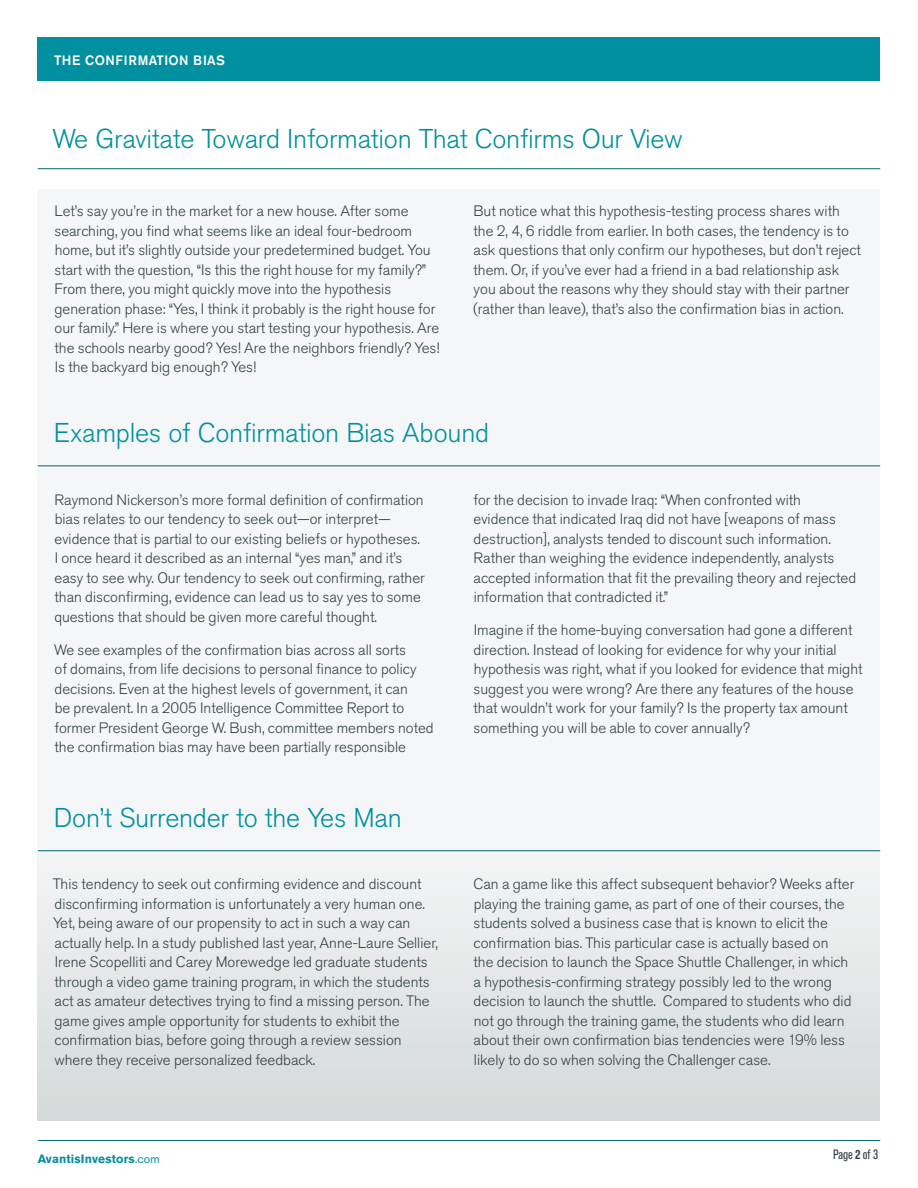
<style>
.page{position:relative;width:918px;height:1188px;background:#fff}
.page>*{position:absolute;margin:0;border:0;box-sizing:border-box;transform-origin:0 0}
.Cover_Headline{font:300 27px "Akzidenz Grotesk Std";letter-spacing:-.01em;color:#00909f}
.t1{font:300 15px/19.5px "Akzidenz Grotesk Std";color:#324245}
.Cover_Headline-2{font:500 13.5px "Akzidenz Grotesk Std";letter-spacing:.025em;color:#fff}
.t2{font:condensed 13.5px "Akzidenz Grotesk Std";letter-spacing:-.005em;color:#324245}
.t3{font:700 12px "Akzidenz Grotesk Std";letter-spacing:.01em;color:#00909f}
.s1{font-weight:400}
.s2{font-weight:700}
</style>
<div class="page">
<div style="left:38px;top:38px;width:842px;height:43px;background:#00909f"></div>
<div style="left:38px;top:189px;width:842px;height:931px;background:#f5f6f7"></div>
<div style="left:38px;top:844px;width:842px;height:276px;background:linear-gradient(to bottom,#f5f6f7,#d5d9d8)"></div>
<hr style="left:38px;top:168px;width:842px;height:1px;background:#006577">
<hr style="left:38px;top:466px;width:842px;height:1px;background:#006577">
<hr style="left:38px;top:850px;width:842px;height:1px;background:#006577">
<hr style="left:38px;top:1140px;width:842px;height:1px;background:#006577">
<p class="Cover_Headline-2" style="left:54px;top:52px;width:172px">THE CONFIRMATION BIAS</p>
<p class="Cover_Headline" style="left:52px;top:124px;width:632px">We Gravitate Toward Information That Confirms Our View</p>
<p class="t1" style="left:54px;top:202px;width:387px">Let’s say you’re in the market for a new house. After some searching, you find what seems like an ideal four-bedroom home, but it’s slightly outside your predetermined budget. You start with the question, “Is this the right house for my family?” From there, you might quickly move into the hypothesis generation phase: “Yes, I think it probably is the right house for our family.” Here is where you start testing your hypothesis. Are the schools nearby good? Yes! Are the neighbors friendly? Yes!<br>Is the backyard big enough? Yes!</p>
<p class="t1" style="left:473px;top:202px;width:389px">But notice what this hypothesis-testing process shares with the 2, 4, 6 riddle from earlier. In both cases, the tendency is to ask questions that only confirm our hypotheses, but don’t reject them. Or, if you’ve ever had a friend in a bad relationship ask you about the reasons why they should stay with their partner (rather than leave), that’s also the confirmation bias in action.</p>
<p class="Cover_Headline" style="left:54px;top:418px;width:437px">Examples of Confirmation Bias Abound</p>
<p class="t1" style="left:55px;top:490px;width:372px">Raymond Nickerson’s more formal definition of confirmation bias relates to our tendency to seek out—or interpret— evidence that is partial to our existing beliefs or hypotheses.<br>I once heard it described as an internal “yes man,” and it’s easy to see why. Our tendency to seek out confirming, rather than disconfirming, evidence can lead us to say yes to some questions that should be given more careful thought.</p>
<p class="t1" style="left:54px;top:640px;width:381px">We see examples of the confirmation bias across all sorts<br>of domains, from life decisions to personal finance to policy decisions. Even at the highest levels of government, it can<br>be prevalent. In a 2005 Intelligence Committee Report to former President George W. Bush, committee members noted the confirmation bias may have been partially responsible</p>
<p class="Cover_Headline" style="left:54px;top:803px;width:349px">Don’t Surrender to the Yes Man</p>
<p class="t1" style="left:473px;top:490px;width:384px">for the decision to invade Iraq: “When confronted with evidence that indicated Iraq did not have [weapons of mass destruction], analysts tended to discount such information.<br>Rather than weighing the evidence independently, analysts accepted information that fit the prevailing theory and rejected information that contradicted it.”</p>
<p class="t1" style="left:474px;top:620px;width:391px">Imagine if the home-buying conversation had gone a different direction. Instead of looking for evidence for why your initial hypothesis was right, what if you looked for evidence that might suggest you were wrong? Are there any features of the house that wouldn’t work for your family? Is the property tax amount something you will be able to cover annually?</p>
<p class="t1" style="left:53px;top:875px;width:387px">This tendency to seek out confirming evidence and discount disconfirming information is unfortunately a very human one.<br>Yet, being aware of our propensity to act in such a way can actually help. In a study published last year, Anne-Laure Sellier, Irene Scopelliti and Carey Morewedge led graduate students through a video game training program, in which the students act as amateur detectives trying to find a missing person. The game gives ample opportunity for students to exhibit the confirmation bias, before going through a review session where they receive personalized feedback.</p>
<p class="t1" style="left:473px;top:875px;width:382px">Can a game like this affect subsequent behavior? Weeks after playing the training game, as part of one of their courses, the students solved a business case that is known to elicit the confirmation bias. This particular case is actually based on<br>the decision to launch the Space Shuttle Challenger, in which a hypothesis-confirming strategy possibly led to the wrong decision to launch the shuttle. Compared to students who did not go through the training game, the students who did learn about their own confirmation bias tendencies were 19% less likely to do so when solving the Challenger case.</p>
<p class="t3" style="left:38px;top:1151px;width:124px">AvantisInvestors<span class="s1">.com</span></p>
<p class="t2" style="left:833px;top:1147px;width:47px">Page <span class="s2">2</span> of 3</p>
</div>
